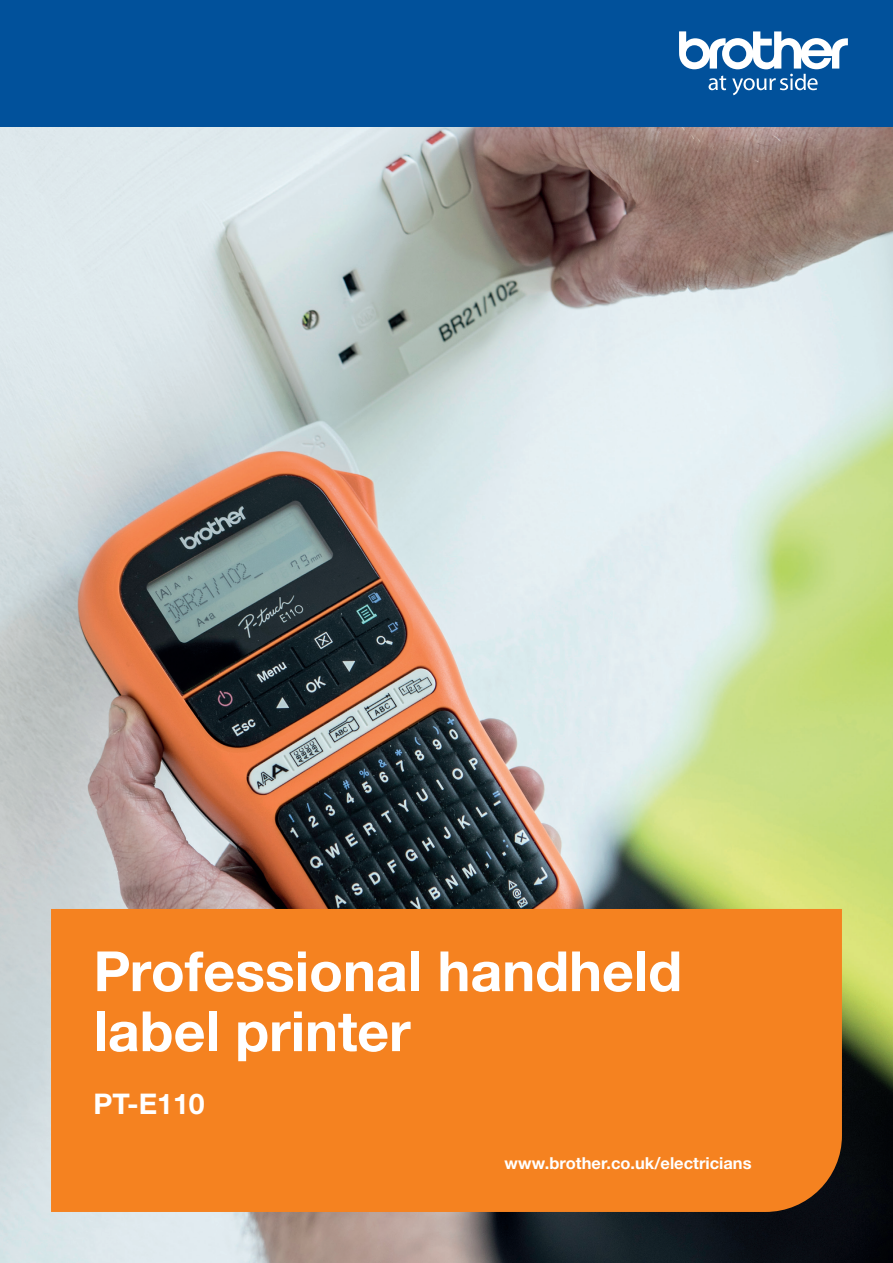
<style>
.page{position:relative;width:893px;height:1263px;background:#fff}
.page>*{position:absolute;margin:0;border:0;box-sizing:border-box;transform-origin:0 0}
.t1{font:700 55.5px/60px "Helvetica Neue LTW1 G";color:#fff}
.t2{font:700 28.5px "Helvetica Neue LTW1 G";color:#fff}
.t3{font:700 16.5px "Helvetica Neue LTW1 G";color:#fff}
</style>
<div class="page">
<div style="left:0;top:0;width:893px;height:128px;background:#01519b"></div>
<svg style="left:679px;top:31px;width:169px;height:64px"></svg>
<img style="left:0;top:128px;width:893px;height:1135px">
<div style="left:51px;top:909px;width:791px;height:303px;background:#f58220"></div>
<p class="t1" style="left:94px;top:941px;width:590px">Professional handheld label printer</p>
<p class="t2" style="left:94px;top:1086px;width:113px">PT-E110</p>
<p class="t3" style="left:505px;top:1153px;width:248px">www.brother.co.uk/electricians</p>
</div>
